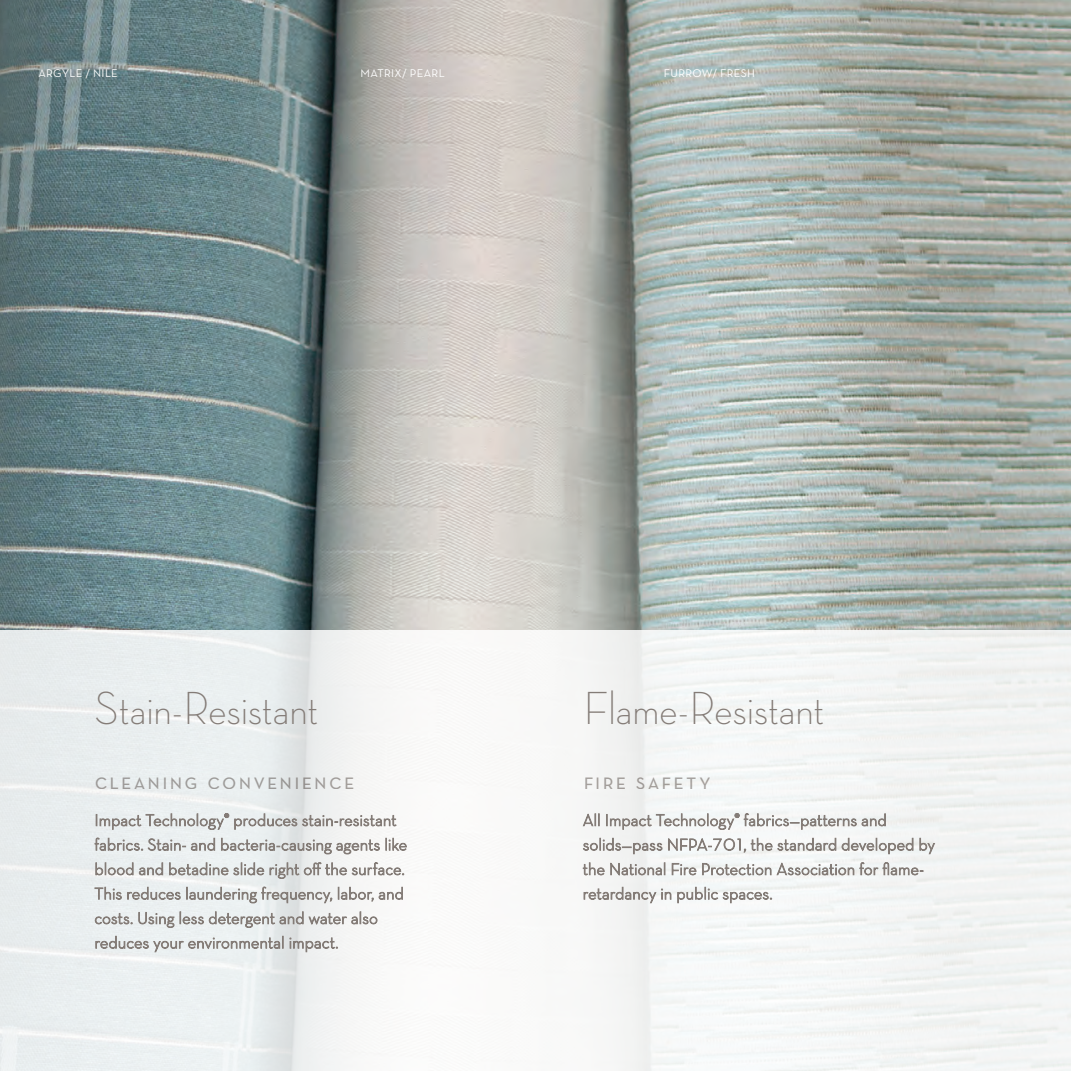
<style>
.page{position:relative;width:1071px;height:1071px;background:#fff}
.page>*{position:absolute;margin:0;border:0;box-sizing:border-box;transform-origin:0 0}
.page_heading{font:300 47.25px "Neutra Disp";letter-spacing:-.005em;color:#847c77}
.t1{font:22.75px "Neutra Text Book SC";letter-spacing:.095em;color:#aca6a3}
.Captions_left_justif{font:11.38px "Neutra Text";letter-spacing:.025em;color:#fff}
</style>
<div class="page">
<img style="left:0;top:0;width:1071px;height:630px">
<div style="left:0;top:630px;width:1071px;height:441px;background:#f3f4f4"></div>
<svg style="left:96px;top:813px;width:300px;height:17px"></svg>
<svg style="left:95px;top:838px;width:120px;height:13px"></svg>
<svg style="left:221px;top:838px;width:159px;height:16px"></svg>
<svg style="left:386px;top:838px;width:21px;height:13px"></svg>
<svg style="left:96px;top:863px;width:37px;height:12px"></svg>
<svg style="left:139px;top:863px;width:24px;height:12px"></svg>
<svg style="left:169px;top:863px;width:95px;height:12px"></svg>
<svg style="left:270px;top:862px;width:134px;height:17px"></svg>
<svg style="left:95px;top:887px;width:85px;height:13px"></svg>
<svg style="left:187px;top:887px;width:145px;height:16px"></svg>
<svg style="left:338px;top:887px;width:65px;height:13px"></svg>
<svg style="left:95px;top:913px;width:37px;height:11px"></svg>
<svg style="left:139px;top:912px;width:35px;height:16px"></svg>
<svg style="left:180px;top:912px;width:123px;height:16px"></svg>
<svg style="left:309px;top:912px;width:68px;height:12px"></svg>
<svg style="left:96px;top:936px;width:187px;height:16px"></svg>
<svg style="left:290px;top:938px;width:48px;height:14px"></svg>
<svg style="left:583px;top:814px;width:16px;height:12px"></svg>
<svg style="left:606px;top:813px;width:280px;height:17px"></svg>
<svg style="left:583px;top:838px;width:79px;height:16px"></svg>
<svg style="left:668px;top:838px;width:168px;height:13px"></svg>
<svg style="left:842px;top:838px;width:71px;height:16px"></svg>
<svg style="left:920px;top:838px;width:15px;height:16px"></svg>
<svg style="left:583px;top:863px;width:21px;height:12px"></svg>
<svg style="left:611px;top:863px;width:54px;height:12px"></svg>
<svg style="left:672px;top:863px;width:24px;height:12px"></svg>
<svg style="left:702px;top:863px;width:69px;height:12px"></svg>
<svg style="left:777px;top:863px;width:77px;height:12px"></svg>
<svg style="left:860px;top:862px;width:63px;height:13px"></svg>
<svg style="left:584px;top:887px;width:87px;height:16px"></svg>
<svg style="left:678px;top:887px;width:94px;height:16px"></svg>
<p class="Captions_left_justif" style="left:38px;top:66px;width:81px">ARGYLE / NILE</p>
<p class="Captions_left_justif" style="left:361px;top:66px;width:86px">MATRIX/ PEARL</p>
<p class="Captions_left_justif" style="left:664px;top:66px;width:93px">FURROW/ FRESH</p>
<p class="page_heading" style="left:94px;top:682px;width:225px">Stain-Resistant</p>
<p class="page_heading" style="left:583px;top:682px;width:242px">Flame-Resistant</p>
<h2 class="t1" style="left:94px;top:767px;width:261px">cleaning convenience</h2>
<h2 class="t1" style="left:583px;top:767px;width:129px">fire safety</h2>
</div>
